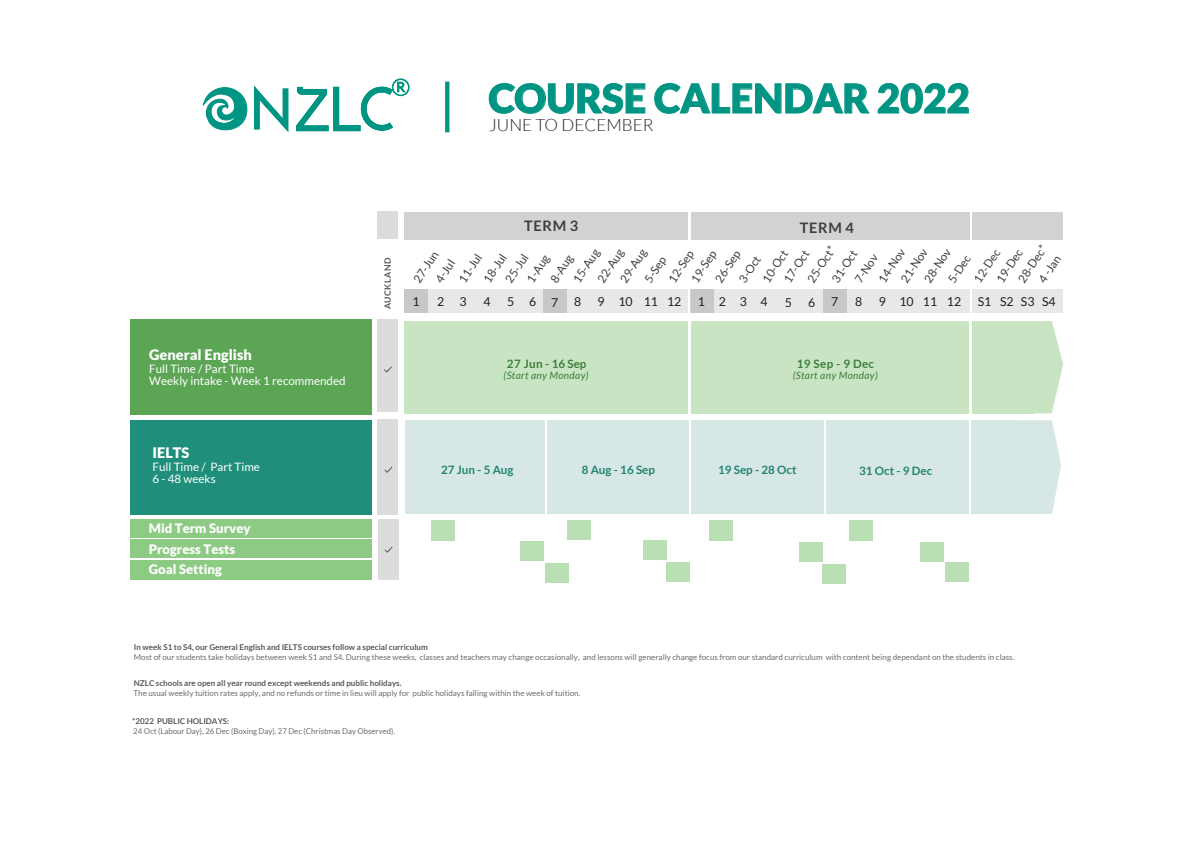
<style>
.page{position:relative;width:1191px;height:842px;background:#fff}
.page>*{position:absolute;margin:0;border:0;box-sizing:border-box;transform-origin:0 0}
.t1{font:900 40px "Lato";color:#009483}
.t2{font:300 17px "Lato";color:#231f20}
.t3{font:900 14.5px "Lato";color:#fff}
.t4{font:700 14.5px "Lato";letter-spacing:.05em;color:#3e3e3f}
.t5{font:900 13px/20.6px "Lato";color:#fff}
.t6{font:12.3px "Lato";color:#231f20}
.t7{font:11.6px/19.1px "Lato";color:#3e3e3f}
.t8{font:11.6px/11.6px "Lato";color:#fff}
.t9{font:700 11.6px "Lato";color:#218572}
.t10{font:700 11.6px "Lato";letter-spacing:.03em;color:#3d7f3c}
.t11{font:italic 10.1px "Lato";letter-spacing:.03em;color:#3d7f3c}
.t12{font:700 8.7px "Lato";letter-spacing:.05em;color:#57585a}
.t13{font:8px "Lato";color:#6c6d70}
.t14{font:700 8px "Lato";color:#57585a}
</style>
<div class="page">
<div style="left:405px;top:321px;width:283px;height:92px;background:#c8e4c3"></div>
<div style="left:691px;top:321px;width:277px;height:92px;background:#c8e4c3"></div>
<div style="left:131px;top:560px;width:241px;height:19px;background:#8dca83"></div>
<div style="left:131px;top:539px;width:241px;height:19px;background:#8dca83"></div>
<div style="left:131px;top:519px;width:241px;height:18px;background:#8dca83"></div>
<div style="left:130px;top:420px;width:241px;height:94px;background:#1f8f7b"></div>
<div style="left:130px;top:319px;width:241px;height:95px;background:#5ba555"></div>
<div style="left:378px;top:519px;width:20px;height:60px;background:#dcdcdd"></div>
<div style="left:377px;top:419px;width:21px;height:95px;background:#dcdcdd"></div>
<div style="left:377px;top:319px;width:21px;height:93px;background:#dcdcdd"></div>
<svg style="left:384px;top:366px;width:8px;height:6px"></svg>
<svg style="left:384px;top:546px;width:8px;height:7px"></svg>
<svg style="left:384px;top:467px;width:8px;height:6px"></svg>
<div style="left:405px;top:421px;width:140px;height:93px;background:#d7e7e5"></div>
<div style="left:547px;top:421px;width:142px;height:93px;background:#d7e7e5"></div>
<div style="left:691px;top:421px;width:133px;height:93px;background:#d7e7e5"></div>
<div style="left:826px;top:420px;width:142px;height:94px;background:#d7e7e5"></div>
<svg style="left:1018px;top:420px;width:43px;height:94px;background:#dbe9e7"></svg>
<div style="left:431px;top:520px;width:23px;height:21px;background:#badfb4"></div>
<div style="left:521px;top:541px;width:23px;height:20px;background:#badfb4"></div>
<div style="left:567px;top:521px;width:24px;height:19px;background:#badfb4"></div>
<div style="left:643px;top:540px;width:23px;height:20px;background:#badfb4"></div>
<div style="left:709px;top:520px;width:24px;height:20px;background:#badfb4"></div>
<div style="left:799px;top:542px;width:23px;height:20px;background:#badfb4"></div>
<div style="left:849px;top:520px;width:23px;height:20px;background:#badfb4"></div>
<div style="left:920px;top:542px;width:23px;height:20px;background:#badfb4"></div>
<div style="left:545px;top:563px;width:23px;height:20px;background:#badfb4"></div>
<div style="left:666px;top:562px;width:23px;height:20px;background:#badfb4"></div>
<div style="left:822px;top:563px;width:23px;height:20px;background:#badfb4"></div>
<div style="left:945px;top:562px;width:23px;height:20px;background:#badfb4"></div>
<div style="left:404px;top:212px;width:284px;height:27px;background:#d1d2d4"></div>
<div style="left:691px;top:212px;width:278px;height:27px;background:#d1d2d4"></div>
<div style="left:972px;top:212px;width:90px;height:27px;background:#d1d2d4"></div>
<div style="left:404px;top:290px;width:284px;height:23px;background:#e8e8e9"></div>
<div style="left:691px;top:290px;width:278px;height:23px;background:#e8e8e9"></div>
<div style="left:972px;top:290px;width:90px;height:23px;background:#e8e8e9"></div>
<div style="left:404px;top:290px;width:24px;height:23px;background:#c8c8cb"></div>
<div style="left:691px;top:290px;width:23px;height:23px;background:#c8c8cb"></div>
<svg style="left:1034px;top:321px;width:29px;height:92px"></svg>
<div style="left:972px;top:321px;width:62px;height:92px;background:#c8e4c3"></div>
<div style="left:543px;top:290px;width:23px;height:23px;background:#c8c8cb"></div>
<div style="left:823px;top:290px;width:24px;height:23px;background:#c8c8cb"></div>
<div style="left:971px;top:420px;width:47px;height:94px;background:#d7e7e5"></div>
<div style="left:377px;top:212px;width:21px;height:27px;background:#dcdcdd"></div>
<svg style="left:489px;top:83px;width:156px;height:31px"></svg>
<svg style="left:654px;top:83px;width:215px;height:31px"></svg>
<svg style="left:877px;top:83px;width:92px;height:31px"></svg>
<svg style="left:202px;top:86px;width:87px;height:46px"></svg>
<svg style="left:296px;top:78px;width:114px;height:54px"></svg>
<svg style="left:445px;top:82px;width:4px;height:50px"></svg>
<h1 class="t1" style="left:488px;top:75px;width:482px">COURSE CALENDAR 2022</h1>
<h2 class="t2" style="left:489px;top:116px;width:166px">JUNE TO DECEMBER</h2>
<h3 class="t3" style="left:149px;top:346px;width:104px">General English</h3>
<h3 class="t8" style="left:149px;top:363px;width:198px">Full Time / Part Time<br>Weekly intake - Week 1 recommended</h3>
<h3 class="t3" style="left:152px;top:444px;width:38px">IELTS</h3>
<h3 class="t8" style="left:152px;top:461px;width:109px;line-height:12.2px">Full Time / Part Time<br>6 - 48 weeks</h3>
<h3 class="t5" style="left:149px;top:517px;width:103px">Mid Term Survey<br>Progress Tests<br>Goal Setting</h3>
<p class="t12" style="left:383px;top:309px;width:53px;rotate:-90deg">AUCKLAND</p>
<h3 class="t4" style="left:524px;top:218px;width:56px">TERM 3</h3>
<h3 class="t4" style="left:799px;top:219px;width:56px">TERM 4</h3>
<h3 class="t7" style="left:1012px;top:276px;width:44px;rotate:-57deg">28-Dec*</h3>
<h3 class="t7" style="left:802px;top:276px;width:43px;rotate:-57deg">25-Oct*</h3>
<h3 class="t7" style="left:856px;top:265px;width:40px;line-height:20px;text-indent:-13px;rotate:-57deg">7-Nov<br>14-Nov</h3>
<h3 class="t7" style="left:895px;top:276px;width:40px;rotate:-57deg">21-Nov</h3>
<h3 class="t7" style="left:919px;top:276px;width:40px;rotate:-57deg">28-Nov</h3>
<h3 class="t7" style="left:599px;top:266px;width:39px;text-indent:-12px;rotate:-57deg">22-Aug<br>29-Aug</h3>
<h3 class="t7" style="left:430px;top:276px;width:27px;rotate:-57deg">4-Jul</h3>
<h3 class="t7" style="left:453px;top:276px;width:34px;rotate:-57deg">11-Jul</h3>
<h3 class="t7" style="left:478px;top:276px;width:34px;rotate:-57deg">18-Jul</h3>
<h3 class="t7" style="left:500px;top:276px;width:34px;rotate:-57deg">25-Jul</h3>
<h3 class="t7" style="left:521px;top:276px;width:32px;rotate:-57deg">1-Aug</h3>
<h3 class="t7" style="left:552px;top:266px;width:39px;text-indent:-12px;rotate:-57deg">8-Aug<br>15-Aug</h3>
<h3 class="t7" style="left:991px;top:276px;width:39px;rotate:-57deg">19-Dec</h3>
<h3 class="t7" style="left:943px;top:276px;width:32px;rotate:-57deg">5-Dec</h3>
<h3 class="t7" style="left:968px;top:276px;width:39px;rotate:-57deg">12-Dec</h3>
<h3 class="t7" style="left:826px;top:276px;width:38px;rotate:-57deg">31-Oct</h3>
<h3 class="t7" style="left:778px;top:276px;width:38px;rotate:-57deg">17-Oct</h3>
<h3 class="t7" style="left:734px;top:276px;width:31px;rotate:-57deg">3-Oct</h3>
<h3 class="t7" style="left:757px;top:276px;width:38px;rotate:-57deg">10-Oct</h3>
<h3 class="t7" style="left:710px;top:276px;width:38px;rotate:-57deg">26-Sep</h3>
<h3 class="t7" style="left:686px;top:276px;width:38px;rotate:-57deg">19-Sep</h3>
<h3 class="t7" style="left:646px;top:265px;width:38px;line-height:20px;text-indent:-13px;rotate:-57deg">5-Sep<br>12-Sep</h3>
<h3 class="t7" style="left:408px;top:276px;width:37px;rotate:-57deg">27-Jun</h3>
<h3 class="t7" style="left:1033px;top:276px;width:32px;rotate:-57deg">4 -Jan</h3>
<h3 class="t6" style="left:412px;top:295px;width:9px">1</h3>
<h3 class="t6" style="left:437px;top:295px;width:31px">2 3</h3>
<h3 class="t6" style="left:483px;top:295px;width:9px">4</h3>
<h3 class="t6" style="left:507px;top:295px;width:9px">5</h3>
<h3 class="t6" style="left:574px;top:295px;width:9px">8</h3>
<h3 class="t6" style="left:597px;top:295px;width:85px">9 10 11 12</h3>
<h3 class="t6" style="left:698px;top:295px;width:71px">1234</h3>
<h3 class="t6" style="left:785px;top:295px;width:9px">5</h3>
<h3 class="t6" style="left:855px;top:295px;width:9px">8</h3>
<h3 class="t6" style="left:879px;top:295px;width:84px">9 10 11 12</h3>
<h3 class="t6" style="left:977px;top:295px;width:79px">S1 S2 S3 S4</h3>
<h3 class="t6" style="left:529px;top:295px;width:30px">6 7</h3>
<h3 class="t6" style="left:808px;top:295px;width:9px">6</h3>
<h3 class="t6" style="left:831px;top:295px;width:9px">7</h3>
<h3 class="t10" style="left:507px;top:357px;width:81px">27 Jun - 16 Sep</h3>
<p class="t11" style="left:503px;top:369px;width:87px">(Start any Monday)</p>
<h3 class="t10" style="left:797px;top:357px;width:79px">19 Sep - 9 Dec</h3>
<p class="t11" style="left:792px;top:369px;width:87px">(Start any Monday)</p>
<h3 class="t9" style="left:441px;top:463px;width:74px">27 Jun - 5 Aug</h3>
<h3 class="t9" style="left:582px;top:463px;width:75px">8 Aug - 16 Sep</h3>
<h3 class="t9" style="left:718px;top:463px;width:80px">19 Sep - 28 Oct</h3>
<h3 class="t9" style="left:859px;top:464px;width:75px">31 Oct - 9 Dec</h3>
<p class="t14" style="left:134px;top:643px;width:295px">In week S1 to S4, our General English and IELTS courses follow a special curriculum</p>
<p class="t13" style="left:134px;top:652px;width:882px">Most of our students take holidays between week S1 and S4. During these weeks, classes and teachers may change occasionally, and lessons will generally change focus from our standard curriculum with content being dependant on the students in class.</p>
<p class="t13" style="left:133px;top:689px;width:448px">The usual weekly tuition rates apply, and no refunds or time in lieu will apply for public holidays falling within the week of tuition.</p>
<p class="t14" style="left:134px;top:679px;width:269px">NZLC schools are open all year round except weekends and public holidays.</p>
<p class="t14" style="left:132px;top:716px;width:99px">*2022 PUBLIC HOLIDAYS:</p>
<p class="t13" style="left:133px;top:726px;width:263px">24 Oct (Labour Day), 26 Dec (Boxing Day), 27 Dec (Christmas Day Observed).</p>
</div>
